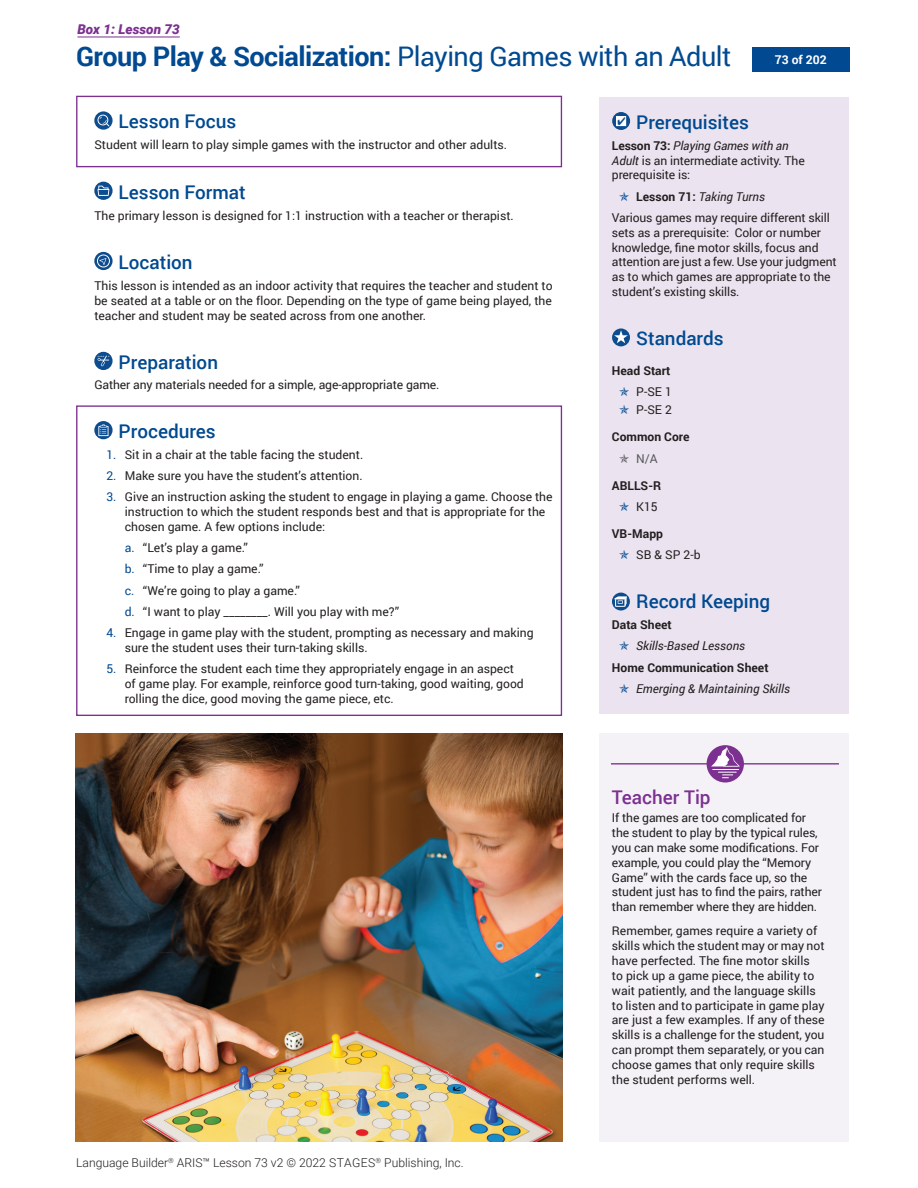
<style>
.page{position:relative;width:918px;height:1188px;background:#fff}
.page>*{position:absolute;margin:0;border:0;box-sizing:border-box;transform-origin:0 0}
.t1{font:700 27px "Roboto";letter-spacing:-.02em;color:#014990}
.t2{font:500 18.9px "Roboto";color:#014990}
.t3{font:500 18.9px "Roboto";color:#7c3090}
.t4{font:italic 900 13.5px "Roboto";color:#7c3090}
.t5{font:12.15px/14.9px "Roboto";color:#231f20}
.t6{font:700 12.15px/21.1px "Roboto";color:#231f20;text-align:right}
.t7{font:300 12.15px "Roboto";color:#231f20}
.t8{font:italic 12.15px "Roboto";color:#231f20}
.t9{font:700 12.15px "Roboto";color:#fff}
.s1{font-weight:400}
.s2{color:#014990}
.s3{font-weight:700}
.s4{font-style:italic}
.s5{font-weight:400;color:#57585a}
</style>
<div class="page">
<img style="left:76px;top:733px;width:487px;height:408px">
<svg style="left:94px;top:111px;width:19px;height:19px"></svg>
<svg style="left:98px;top:115px;width:11px;height:12px"></svg>
<svg style="left:94px;top:182px;width:19px;height:18px"></svg>
<svg style="left:97px;top:186px;width:12px;height:10px"></svg>
<svg style="left:94px;top:252px;width:19px;height:18px"></svg>
<svg style="left:97px;top:254px;width:13px;height:13px"></svg>
<svg style="left:94px;top:352px;width:19px;height:18px"></svg>
<svg style="left:97px;top:356px;width:12px;height:10px"></svg>
<svg style="left:94px;top:421px;width:19px;height:18px"></svg>
<svg style="left:98px;top:424px;width:11px;height:12px"></svg>
<div style="left:600px;top:733px;width:249px;height:408px;background:#f4f1f7"></div>
<hr style="left:612px;top:763px;width:227px;height:2px;background:#7c3090">
<svg style="left:707px;top:745px;width:37px;height:38px"></svg>
<svg style="left:711px;top:747px;width:29px;height:31px"></svg>
<div style="left:752px;top:47px;width:97px;height:25px;background:#014990"></div>
<div style="left:600px;top:97px;width:249px;height:617px;background:#ebe4f0"></div>
<svg style="left:612px;top:112px;width:18px;height:18px"></svg>
<svg style="left:616px;top:116px;width:10px;height:10px"></svg>
<svg style="left:612px;top:328px;width:18px;height:18px"></svg>
<svg style="left:614px;top:330px;width:14px;height:13px"></svg>
<div style="left:612px;top:593px;width:18px;height:18px;background:#0d4c8e;border-radius:50%"></div>
<svg style="left:614px;top:596px;width:13px;height:11px"></svg>
<hr style="left:77px;top:37px;width:103px;height:1px;background:#7c3090">
<div style="left:76px;top:96px;width:486px;height:71px;border:1px solid #7c3090"></div>
<div style="left:76px;top:405px;width:486px;height:311px;border:1px solid #7c3090"></div>
<p class="t4" style="left:77px;top:20px;width:104px">Box 1: Lesson 73</p>
<p class="t1" style="left:76px;top:37px;width:657px">Group Play &amp; Socialization: <span class="s1">Playing Games with an Adult</span></p>
<p class="t9" style="left:775px;top:51px;width:54px">73 of 202</p>
<p class="t2" style="left:119px;top:108px;width:119px">Lesson Focus</p>
<p class="t5" style="left:94px;top:137px;width:414px">Student will learn to play simple games with the instructor and other adults.</p>
<p class="t2" style="left:119px;top:179px;width:129px">Lesson Format</p>
<p class="t5" style="left:94px;top:207px;width:421px">The primary lesson is designed for 1:1 instruction with a teacher or therapist.</p>
<p class="t2" style="left:119px;top:249px;width:75px">Location</p>
<p class="t5" style="left:94px;top:278px;width:460px;text-align:justify">This lesson is intended as an indoor activity that requires the teacher and student to be seated at a table or on the floor. Depending on the type of game being played, the teacher and student may be seated across from one another.</p>
<p class="t2" style="left:119px;top:349px;width:101px">Preparation</p>
<p class="t5" style="left:94px;top:377px;width:347px">Gather any materials needed for a simple, age-appropriate game.</p>
<p class="t2" style="left:119px;top:418px;width:99px">Procedures</p>
<p class="t5" style="left:106px;top:447px;width:258px"><span class="s2">1.</span> Sit in a chair at the table facing the student.</p>
<p class="t5" style="left:106px;top:468px;width:258px"><span class="s2">2.</span> Make sure you have the student’s attention.</p>
<p class="t5" style="left:125px;top:489px;width:429px;text-indent:-18px"><span class="s2">3.</span> Give an instruction asking the student to engage in playing a game. Choose the instruction to which the student responds best and that is appropriate for the chosen game. A few options include:</p>
<p class="t5" style="left:125px;top:537px;width:276px;line-height:21.1px"><span class="s2">a.</span> “Let’s play a game.”<br><span class="s2">b.</span> “Time to play a game.”<br><span class="s2">c.</span> “We’re going to play a game.”<br><span class="s2">d.</span> “I want to play ________. Will you play with me?”</p>
<p class="t5" style="left:125px;top:625px;width:410px;text-indent:-18px"><span class="s2">4.</span> Engage in game play with the student, prompting as necessary and making sure the student uses their turn-taking skills.</p>
<p class="t5" style="left:125px;top:661px;width:401px;text-indent:-18px"><span class="s2">5.</span> Reinforce the student each time they appropriately engage in an aspect of game play. For example, reinforce good turn-taking, good waiting, good rolling the dice, good moving the game piece, etc.</p>
<p class="t7" style="left:76px;top:1155px;width:389px">Language Builder<sup>®</sup> ARIS™ Lesson 73 v2 © 2022 STAGES<sup>®</sup> Publishing, Inc.</p>
<p class="t2" style="left:618px;top:109px;width:133px"><sup>✔</sup> Prerequisites</p>
<p class="t5" style="left:612px;top:138px;width:194px"><span class="s3">Lesson 73:</span> <span class="s4">Playing Games with an<br>Adult</span> is an intermediate activity. The prerequisite is:</p>
<p class="t5" style="left:612px;top:185px;width:219px;line-height:21.1px;text-indent:24px"><span class="s3">Lesson 71:</span> <span class="s4">Taking Turns<br></span>Various games may require different skill</p>
<p class="t5" style="left:612px;top:224px;width:226px">sets as a prerequisite: Color or number knowledge, fine motor skills, focus and attention are just a few. Use your judgment as to which games are appropriate to the student’s existing skills.</p>
<p class="t2" style="left:636px;top:325px;width:89px">Standards</p>
<p class="t6" style="left:612px;top:360px;width:61px">Head Start<br><span class="s1">P-SE 1</span></p>
<p class="t5" style="left:636px;top:402px;width:37px">P-SE 2</p>
<p class="t6" style="left:636px;top:426px;width:55px;text-align:left;text-indent:-24px">Common Core<br><span class="s5">N/A</span></p>
<p class="t6" style="left:612px;top:474px;width:51px">ABLLS-R<br><span class="s1">K15</span></p>
<p class="t5" style="left:636px;top:522px;width:66px;line-height:21.1px;text-indent:-24px"><span class="s3">VB-Mapp<br></span>SB &amp; SP 2-b</p>
<p class="t2" style="left:636px;top:588px;width:136px">Record Keeping</p>
<p class="t6" style="left:612px;top:614px;width:61px">Data Sheet</p>
<p class="t8" style="left:636px;top:638px;width:111px">Skills-Based Lessons</p>
<p class="t6" style="left:612px;top:656px;width:158px">Home Communication Sheet</p>
<p class="t8" style="left:636px;top:680px;width:155px">Emerging &amp; Maintaining Skills</p>
<p class="t3" style="left:612px;top:784px;width:100px">Teacher Tip</p>
<p class="t5" style="left:612px;top:810px;width:212px">If the games are too complicated for the student to play by the typical rules, you can make some modifications. For example, you could play the “Memory Game” with the cards face up, so the student just has to find the pairs, rather than remember where they are hidden.</p>
<p class="t5" style="left:612px;top:923px;width:214px">Remember, games require a variety of skills which the student may or may not have perfected. The fine motor skills<br>to pick up a game piece, the ability to wait patiently, and the language skills to listen and to participate in game play are just a few examples. If any of these skills is a challenge for the student, you can prompt them separately, or you can choose games that only require skills the student performs well.</p>
</div>
